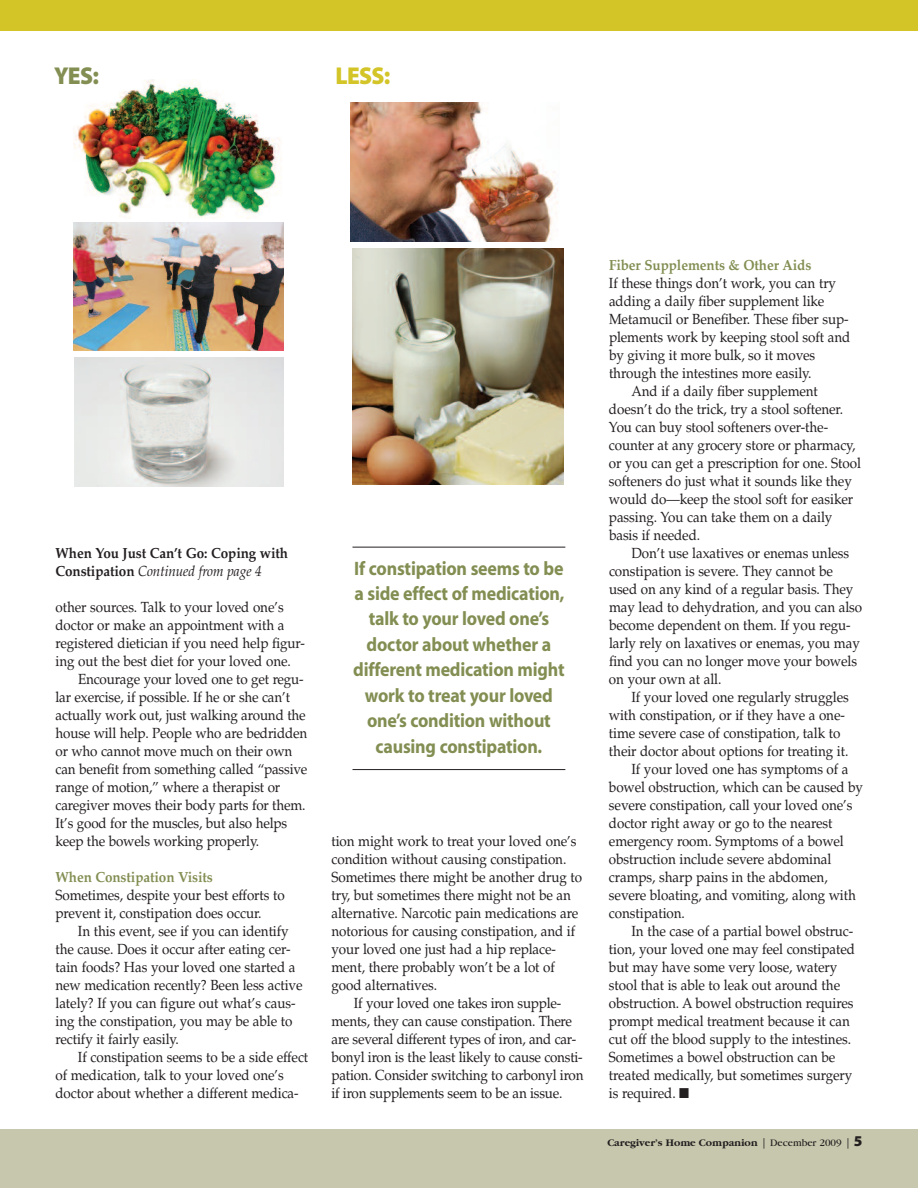
<style>
.page{position:relative;width:918px;height:1188px;background:#fff}
.page>*{position:absolute;margin:0;border:0;box-sizing:border-box;transform-origin:0 0}
.t1{font:24.45px "Myriad Blk";color:#d3c427;scale:.95 1}
.t2{font:24.45px "Myriad Blk";color:#828e52;scale:.95 1}
.t3{font:700 19.5px/25.5px "Myriad";letter-spacing:-.01em;color:#828e52;text-align:center;scale:.92 1}
.t4{font:14.7px/18px "Palatino";letter-spacing:-.005em;color:#231f20;scale:.92 1}
.t5{font:700 14.7px/18px "Palatino";letter-spacing:-.005em;color:#231f20;scale:.92 1}
.t6{font:700 14.7px "Palatino";letter-spacing:-.005em;color:#828e52;scale:.92 1}
.t7{font:700 10.5px "Garamond";color:#231f20}
.s1{font-weight:400;font-style:italic}
.s2{font-family:"Myriad";font-weight:400}
.s3{font-weight:400}
.s4{font-family:"Myriad Blk";font-weight:400;font-size:15px}
</style>
<div class="page">
<div style="left:0;top:1130px;width:918px;height:58px;background:#c6c7ac"></div>
<svg style="left:74px;top:222px;width:210px;height:1px"></svg>
<img style="left:74px;top:80px;width:208px;height:139px">
<img style="left:74px;top:223px;width:210px;height:128px">
<img style="left:74px;top:358px;width:210px;height:128px">
<img style="left:350px;top:102px;width:208px;height:140px">
<img style="left:352px;top:248px;width:211px;height:236px">
<div style="left:0;top:0;width:918px;height:32px;background:#d3c427"></div>
<hr style="left:352px;top:547px;width:213px;height:1px;background:#231f20">
<hr style="left:352px;top:769px;width:213px;height:1px;background:#231f20">
<h1 class="t2" style="left:54px;top:63px;width:49px">YES:</h1>
<h1 class="t1" style="left:335px;top:63px;width:59px">LESS:</h1>
<p class="t5" style="left:55px;top:544px;width:254px">When You Just Can’t Go: Coping with<br>Constipation <span class="s1">Continued from page 4</span></p>
<p class="t4" style="left:56px;top:598px;width:250px">other sources. Talk to your loved one’s</p>
<p class="t4" style="left:56px;top:616px;width:251px">doctor or make an appointment with a</p>
<p class="t4" style="left:56px;top:634px;width:273px">registered dietician if you need help figur-</p>
<p class="t4" style="left:56px;top:652px;width:257px">ing out the best diet for your loved one.</p>
<p class="t4" style="left:78px;top:670px;width:247px">Encourage your loved one to get regu-</p>
<p class="t4" style="left:55px;top:688px;width:257px">lar exercise, if possible. If he or she can’t</p>
<p class="t4" style="left:55px;top:706px;width:273px">actually work out, just walking around the</p>
<p class="t4" style="left:55px;top:724px;width:275px">house will help. People who are bedridden</p>
<p class="t4" style="left:56px;top:742px;width:259px">or who cannot move much on their own</p>
<p class="t4" style="left:55px;top:760px;width:275px">can benefit from something called “passive</p>
<p class="t4" style="left:55px;top:778px;width:246px">range of motion,” where a therapist or</p>
<p class="t4" style="left:55px;top:796px;width:273px">caregiver moves their body parts for them.</p>
<p class="t4" style="left:55px;top:814px;width:253px">It’s good for the muscles, but also helps</p>
<p class="t4" style="left:55px;top:832px;width:223px">keep the bowels working properly.</p>
<p class="t6" style="left:55px;top:868px;width:173px">When Constipation Visits</p>
<p class="t4" style="left:55px;top:886px;width:251px">Sometimes, despite your best efforts to prevent it, constipation does occur.</p>
<p class="t4" style="left:55px;top:922px;width:270px;text-indent:23px">In this event, see if you can identify the cause. Does it occur after eating cer&shy;tain foods? Has your loved one started a new medication recently? Been less active lately? If you can figure out what’s caus&shy;ing the constipation, you may be able to rectify it fairly easily.</p>
<p class="t4" style="left:55px;top:1048px;width:276px;text-indent:23px">If constipation seems to be a side effect of medication, talk to your loved one’s doctor about whether a different medica-</p>
<h2 class="t3" style="left:353px;top:557px;width:231px">If constipation seems to be a side effect of medication, talk to your loved one’s doctor about whether a different medication might work to treat your loved one’s condition without causing constipation.</h2>
<p class="t4" style="left:331px;top:832px;width:274px">tion might work to treat your loved one’s condition without causing constipation.<br>Sometimes there might be another drug to try, but sometimes there might not be an alternative. Narcotic pain medications are notorious for causing constipation, and if your loved one just had a hip replace&shy;ment, there probably won’t be a lot of good alternatives.</p>
<p class="t4" style="left:331px;top:994px;width:275px;text-indent:22px">If your loved one takes iron supple&shy;ments, they can cause constipation. There are several different types of iron, and car&shy;bonyl iron is the least likely to cause consti&shy;pation. Consider switching to carbonyl iron if iron supplements seem to be an issue.</p>
<p class="t6" style="left:609px;top:256px;width:222px">Fiber Supplements &amp; Other Aids</p>
<p class="t4" style="left:609px;top:274px;width:248px">If these things don’t work, you can try</p>
<p class="t4" style="left:609px;top:292px;width:236px">adding a daily fiber supplement like</p>
<p class="t4" style="left:609px;top:310px;width:262px">Metamucil or Benefiber. These fiber sup-</p>
<p class="t4" style="left:609px;top:328px;width:264px">plements work by keeping stool soft and</p>
<p class="t4" style="left:609px;top:346px;width:226px">by giving it more bulk, so it moves</p>
<p class="t4" style="left:609px;top:364px;width:222px">through the intestines more easily.</p>
<p class="t4" style="left:631px;top:382px;width:204px">And if a daily fiber supplement</p>
<p class="t4" style="left:609px;top:400px;width:256px">doesn’t do the trick, try a stool softener.</p>
<p class="t4" style="left:609px;top:418px;width:240px">You can buy stool softeners over-the-</p>
<p class="t4" style="left:609px;top:436px;width:270px">counter at any grocery store or pharmacy,</p>
<p class="t4" style="left:609px;top:454px;width:275px">or you can get a prescription for one. Stool</p>
<p class="t4" style="left:609px;top:472px;width:265px">softeners do just what it sounds like they</p>
<p class="t4" style="left:609px;top:490px;width:267px">would do—keep the stool soft for easiker</p>
<p class="t4" style="left:609px;top:508px;width:244px">passing. You can take them on a daily</p>
<p class="t4" style="left:609px;top:526px;width:101px">basis if needed.</p>
<p class="t4" style="left:632px;top:544px;width:238px">Don’t use laxatives or enemas unless</p>
<p class="t4" style="left:609px;top:562px;width:245px">constipation is severe. They cannot be</p>
<p class="t4" style="left:609px;top:580px;width:267px">used on any kind of a regular basis. They</p>
<p class="t4" style="left:609px;top:598px;width:277px">may lead to dehydration, and you can also</p>
<p class="t4" style="left:609px;top:616px;width:264px">become dependent on them. If you regu-</p>
<p class="t4" style="left:609px;top:634px;width:274px">larly rely on laxatives or enemas, you may</p>
<p class="t4" style="left:609px;top:652px;width:271px">find you can no longer move your bowels</p>
<p class="t4" style="left:609px;top:670px;width:124px">on your own at all.</p>
<p class="t4" style="left:631px;top:688px;width:238px">If your loved one regularly struggles</p>
<p class="t4" style="left:609px;top:706px;width:258px">with constipation, or if they have a one-</p>
<p class="t4" style="left:609px;top:724px;width:253px">time severe case of constipation, talk to</p>
<p class="t4" style="left:609px;top:742px;width:262px">their doctor about options for treating it.</p>
<p class="t4" style="left:631px;top:760px;width:238px">If your loved one has symptoms of a</p>
<p class="t4" style="left:609px;top:778px;width:278px">bowel obstruction, which can be caused by</p>
<p class="t4" style="left:609px;top:796px;width:266px">severe constipation, call your loved one’s</p>
<p class="t4" style="left:609px;top:814px;width:244px">doctor right away or go to the nearest</p>
<p class="t4" style="left:609px;top:832px;width:257px">emergency room. Symptoms of a bowel</p>
<p class="t4" style="left:609px;top:850px;width:243px">obstruction include severe abdominal</p>
<p class="t4" style="left:609px;top:868px;width:239px">cramps, sharp pains in the abdomen,</p>
<p class="t4" style="left:609px;top:886px;width:270px">severe bloating, and vomiting, along with</p>
<p class="t4" style="left:609px;top:904px;width:84px">constipation.</p>
<p class="t4" style="left:631px;top:922px;width:243px">In the case of a partial bowel obstruc-</p>
<p class="t4" style="left:609px;top:940px;width:269px">tion, your loved one may feel constipated</p>
<p class="t4" style="left:609px;top:958px;width:250px">but may have some very loose, watery</p>
<p class="t4" style="left:609px;top:976px;width:253px">stool that is able to leak out around the</p>
<p class="t4" style="left:609px;top:994px;width:267px">obstruction. A bowel obstruction requires</p>
<p class="t4" style="left:609px;top:1012px;width:263px">prompt medical treatment because it can</p>
<p class="t4" style="left:609px;top:1030px;width:265px">cut off the blood supply to the intestines.</p>
<p class="t4" style="left:609px;top:1048px;width:247px">Sometimes a bowel obstruction can be</p>
<p class="t4" style="left:609px;top:1066px;width:266px">treated medically, but sometimes surgery</p>
<p class="t4" style="left:609px;top:1084px;width:89px">is required. ■</p>
<p class="t7" style="left:607px;top:1136px;width:257px">Caregiver’s Home Companion <span class="s2">|</span> <span class="s3">December 2009</span> <span class="s2">|</span> <span class="s4">5</span></p>
</div>
